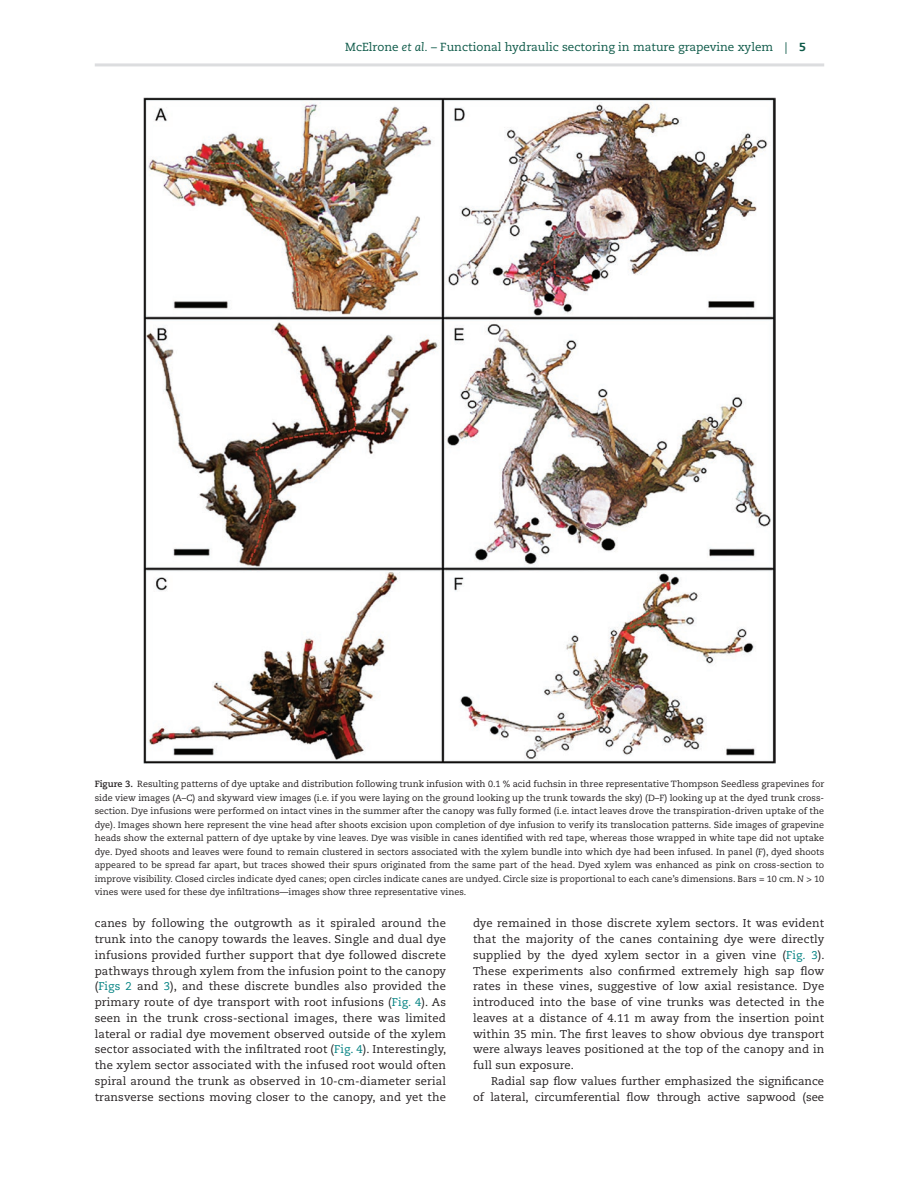
<style>
.page{position:relative;width:919px;height:1187px;background:#fff}
.page>*{position:absolute;margin:0;border:0;box-sizing:border-box;transform-origin:0 0}
.t1{font:11.7px "Caecilia LT Std";color:#0d5948}
.t2{font:11.25px/15.8px "Caecilia LT Std";color:#231f20;text-align:justify}
.t3{font:9px/13.5px "Caecilia LT Std";color:#231f20;text-align:justify}
.s1{font-style:italic}
.s2{font-weight:800}
.s3{font-weight:700}
.s4{color:#008181}
</style>
<div class="page">
<hr style="left:95px;top:63px;width:729px;height:3px;background:#dcdddf">
<img style="left:143px;top:98px;width:632px;height:665px">
<p class="t1" style="left:345px;top:41px;width:462px">McElrone <span class="s1">et al.</span> – Functional hydraulic sectoring in mature grapevine xylem | <span class="s2">5</span></p>
<p class="t3" style="left:95px;top:777px;width:731px"><span class="s3">Figure 3.</span> Resulting patterns of dye uptake and distribution following trunk infusion with 0.1 % acid fuchsin in three representative Thompson Seedless grapevines for side view images (A–C) and skyward view images (i.e. if you were laying on the ground looking up the trunk towards the sky) (D–F) looking up at the dyed trunk cross&shy;section. Dye infusions were performed on intact vines in the summer after the canopy was fully formed (i.e. intact leaves drove the transpiration-driven uptake of the dye). Images shown here represent the vine head after shoots excision upon completion of dye infusion to verify its translocation patterns. Side images of grapevine heads show the external pattern of dye uptake by vine leaves. Dye was visible in canes identified with red tape, whereas those wrapped in white tape did not uptake dye. Dyed shoots and leaves were found to remain clustered in sectors associated with the xylem bundle into which dye had been infused. In panel (F), dyed shoots appeared to be spread far apart, but traces showed their spurs originated from the same part of the head. Dyed xylem was enhanced as pink on cross-section to improve visibility. Closed circles indicate dyed canes; open circles indicate canes are undyed. Circle size is proportional to each cane’s dimensions. Bars = 10 cm. <span class="s1">N</span> &gt; 10 vines were used for these dye infiltrations—images show three representative vines.</p>
<p class="t2" style="left:95px;top:915px;width:353px">canes by following the outgrowth as it spiraled around the trunk into the canopy towards the leaves. Single and dual dye infusions provided further support that dye followed discrete pathways through xylem from the infusion point to the canopy (<span class="s4">Figs 2</span> and <span class="s4">3</span>), and these discrete bundles also provided the primary route of dye transport with root infusions (<span class="s4">Fig. 4</span>). As seen in the trunk cross-sectional images, there was limited lateral or radial dye movement observed outside of the xylem sector associated with the infiltrated root (<span class="s4">Fig. 4</span>). Interestingly, the xylem sector associated with the infused root would often spiral around the trunk as observed in 10-cm-diameter serial transverse sections moving closer to the canopy, and yet the</p>
<p class="t2" style="left:473px;top:915px;width:353px">dye remained in those discrete xylem sectors. It was evident that the majority of the canes containing dye were directly supplied by the dyed xylem sector in a given vine (<span class="s4">Fig. 3</span>).<br>These experiments also confirmed extremely high sap flow rates in these vines, suggestive of low axial resistance. Dye introduced into the base of vine trunks was detected in the leaves at a distance of 4.11 m away from the insertion point within 35 min. The first leaves to show obvious dye transport were always leaves positioned at the top of the canopy and in full sun exposure.</p>
<p class="t2" style="left:473px;top:1073px;width:353px;text-align:right">Radial sap flow values further emphasized the significance<br>of lateral, circumferential flow through active sapwood (see</p>
</div>
